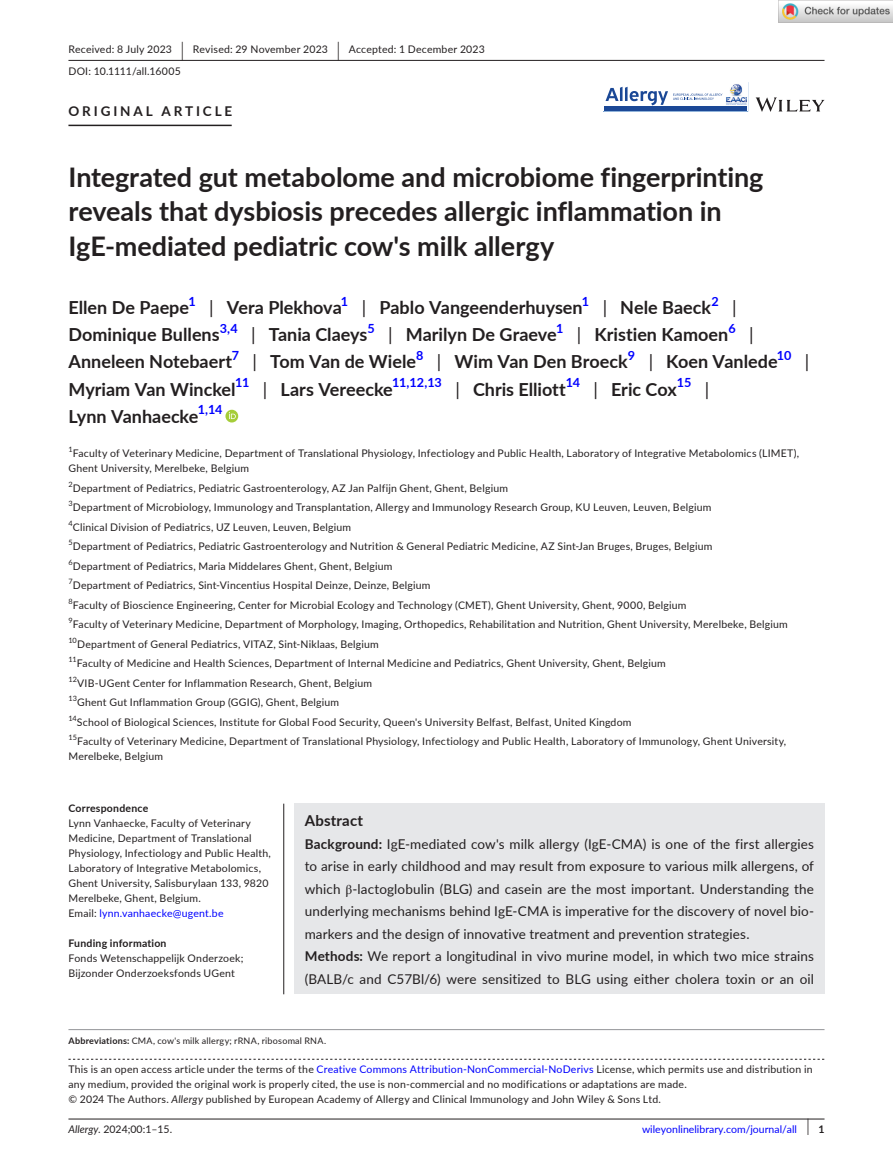
<style>
.page{position:relative;width:893px;height:1174px;background:#fff}
.page>*{position:absolute;margin:0;border:0;box-sizing:border-box;transform-origin:0 0}
.t1{font:700 27px/34.5px "Lato";letter-spacing:-.005em;color:#231f20}
.t2{font:700 18px "Lato";color:#231f20}
.t3{font:18px "Lato";color:#231f20}
.t4{font:700 15px "Lato";letter-spacing:.015em;color:#231f20}
.t5{font:13.5px/22.5px "Lato";letter-spacing:.01em;color:#231f20}
.t6{font:700 13.5px "Lato";letter-spacing:.215em;color:#231f20}
.t7{font:700 12.6px "Lato";letter-spacing:-.015em;color:#00f}
.t8{font:10.5px/19.5px "Lato";letter-spacing:.02em;color:#231f20}
.t9{font:10.5px "Lato";color:#00f}
.t10{font:700 10.5px "Lato";letter-spacing:.02em;color:#231f20}
.t11{font:9px "Lato";letter-spacing:.025em;color:#231f20}
.s1{font-size:19.65px}
.s2{font-weight:400}
.s3{color:#00f}
.s4{font-weight:700}
.s5{font-family:"STIX"}
.s6{font-style:italic}
.s7{font-size:17.4px;color:#231f20}
.s8{font-weight:700;color:#231f20}
</style>
<div class="page">
<hr style="left:68px;top:1118px;width:756px;height:1px;background:#231f20">
<svg style="left:756px;top:97px;width:68px;height:15px"></svg>
<svg style="left:603px;top:86px;width:145px;height:26px"></svg>
<div style="left:604px;top:106px;width:143px;height:5px;background:#1b4896"></div>
<img style="left:725px;top:84px;width:22px;height:21px">
<hr style="left:68px;top:60px;width:756px;height:1px;background:#231f20">
<hr style="left:68px;top:125px;width:164px;height:1px;background:#231f20">
<div style="left:225px;top:410px;width:13px;height:12px;background:#a5cd39;border-radius:50%"></div>
<svg style="left:229px;top:412px;width:7px;height:7px"></svg>
<svg style="left:68px;top:1058px;width:756px;height:1px"></svg>
<hr style="left:68px;top:1029px;width:756px;height:1px;background:#939598">
<div style="left:294px;top:803px;width:530px;height:191px;background:#e6e7e9"></div>
<hr style="left:283px;top:803px;width:1px;height:191px;background:#231f20">
<img style="left:779px;top:0;width:114px;height:23px">
<p class="t8" style="left:68px;top:38px;width:418px;line-height:21.8px">Received: 8 July 2023 <span class="s1">|</span> Revised: 29 November 2023 <span class="s1">|</span> Accepted: 1 December 2023<br>DOI: 10.1111/all.16005</p>
<p class="t6" style="left:68px;top:101px;width:165px">ORIGINAL ARTICLE</p>
<h1 class="t1" style="left:68px;top:159px;width:696px">Integrated gut metabolome and microbiome fingerprinting reveals that dysbiosis precedes allergic inflammation in<br>IgE-mediated pediatric cow's milk allergy</h1>
<h2 class="t2" style="left:68px;top:295px;width:122px">Ellen De Paepe</h2>
<p class="t7" style="left:188px;top:292px;width:9px">1</p>
<h2 class="t2" style="left:209px;top:295px;width:134px"><span class="s2">|</span> Vera Plekhova</h2>
<p class="t7" style="left:341px;top:292px;width:9px">1</p>
<h2 class="t2" style="left:362px;top:295px;width:222px"><span class="s2">|</span> Pablo Vangeenderhuysen</h2>
<p class="t7" style="left:582px;top:292px;width:9px">1</p>
<h2 class="t2" style="left:603px;top:295px;width:110px"><span class="s2">|</span> Nele Baeck</h2>
<p class="t7" style="left:711px;top:292px;width:9px">2</p>
<h2 class="t3" style="left:732px;top:295px;width:6px">|</h2>
<h2 class="t2" style="left:68px;top:322px;width:153px">Dominique Bullens</h2>
<p class="t7" style="left:220px;top:319px;width:19px">3,4</p>
<h2 class="t2" style="left:251px;top:322px;width:118px"><span class="s2">|</span> Tania Claeys</h2>
<p class="t7" style="left:367px;top:319px;width:9px">5</p>
<h2 class="t2" style="left:388px;top:322px;width:170px"><span class="s2">|</span> Marilyn De Graeve</h2>
<p class="t7" style="left:556px;top:319px;width:9px">1</p>
<h2 class="t2" style="left:577px;top:322px;width:153px"><span class="s2">|</span> Kristien Kamoen</h2>
<p class="t7" style="left:728px;top:319px;width:9px">6</p>
<h2 class="t3" style="left:749px;top:322px;width:6px">|</h2>
<h2 class="t2" style="left:68px;top:349px;width:165px">Anneleen Notebaert</h2>
<p class="t7" style="left:232px;top:346px;width:9px">7</p>
<h2 class="t2" style="left:253px;top:349px;width:165px"><span class="s2">|</span> Tom Van de Wiele</h2>
<p class="t7" style="left:416px;top:346px;width:9px">8</p>
<h2 class="t2" style="left:437px;top:349px;width:192px"><span class="s2">|</span> Wim Van Den Broeck</h2>
<p class="t7" style="left:628px;top:346px;width:9px">9</p>
<h2 class="t2" style="left:649px;top:349px;width:130px"><span class="s2">|</span> Koen Vanlede</h2>
<p class="t7" style="left:777px;top:346px;width:16px">10</p>
<h2 class="t3" style="left:805px;top:349px;width:6px">|</h2>
<h2 class="t2" style="left:68px;top:376px;width:169px">Myriam Van Winckel</h2>
<p class="t7" style="left:235px;top:373px;width:16px">11</p>
<h2 class="t2" style="left:263px;top:376px;width:132px"><span class="s2">|</span> Lars Vereecke</h2>
<p class="t7" style="left:392px;top:373px;width:51px">11,12,13</p>
<h2 class="t2" style="left:455px;top:376px;width:112px"><span class="s2">|</span> Chris Elliott</h2>
<p class="t7" style="left:566px;top:373px;width:16px">14</p>
<h2 class="t2" style="left:593px;top:376px;width:85px"><span class="s2">|</span> Eric Cox</h2>
<p class="t7" style="left:677px;top:373px;width:16px">15</p>
<h2 class="t3" style="left:705px;top:376px;width:6px">|</h2>
<h2 class="t2" style="left:68px;top:403px;width:155px">Lynn Vanhaecke<sup>1,14</sup></h2>
<p class="t8" style="left:68px;top:445px;width:732px;line-height:15px"><sup>1</sup>Faculty of Veterinary Medicine, Department of Translational Physiology, Infectiology and Public Health, Laboratory of Integrative Metabolomics (LIMET),<br>Ghent University, Merelbeke, Belgium</p>
<p class="t8" style="left:68px;top:477px;width:721px"><sup>2</sup>Department of Pediatrics, Pediatric Gastroenterology, AZ Jan Palfijn Ghent, Ghent, Belgium<br><sup>3</sup>Department of Microbiology, Immunology and Transplantation, Allergy and Immunology Research Group, KU Leuven, Leuven, Belgium<br><sup>4</sup>Clinical Division of Pediatrics, UZ Leuven, Leuven, Belgium<br><sup>5</sup>Department of Pediatrics, Pediatric Gastroenterology and Nutrition &amp; General Pediatric Medicine, AZ Sint-Jan Bruges, Bruges, Belgium<br><sup>6</sup>Department of Pediatrics, Maria Middelares Ghent, Ghent, Belgium<br><sup>7</sup>Department of Pediatrics, Sint-Vincentius Hospital Deinze, Deinze, Belgium<br><sup>8</sup>Faculty of Bioscience Engineering, Center for Microbial Ecology and Technology (CMET), Ghent University, Ghent, 9000, Belgium<br><sup>9</sup>Faculty of Veterinary Medicine, Department of Morphology, Imaging, Orthopedics, Rehabilitation and Nutrition, Ghent University, Merelbeke, Belgium <sup>10</sup>Department of General Pediatrics, VITAZ, Sint-Niklaas, Belgium<br><sup>11</sup>Faculty of Medicine and Health Sciences, Department of Internal Medicine and Pediatrics, Ghent University, Ghent, Belgium<br><sup>12</sup>VIB-UGent Center for Inflammation Research, Ghent, Belgium<br><sup>13</sup>Ghent Gut Inflammation Group (GGIG), Ghent, Belgium<br><sup>14</sup>School of Biological Sciences, Institute for Global Food Security, Queen's University Belfast, Belfast, United Kingdom<br><sup>15</sup>Faculty of Veterinary Medicine, Department of Translational Physiology, Infectiology and Public Health, Laboratory of Immunology, Ghent University,</p>
<p class="t8" style="left:68px;top:746px;width:96px">Merelbeke, Belgium</p>
<p class="t10" style="left:68px;top:800px;width:81px">Correspondence</p>
<p class="t8" style="left:68px;top:815px;width:204px;line-height:15px">Lynn Vanhaecke, Faculty of Veterinary Medicine, Department of Translational Physiology, Infectiology and Public Health, Laboratory of Integrative Metabolomics, Ghent University, Salisburylaan 133, 9820<br>Merelbeke, Ghent, Belgium.<br>Email: <span class="s3">lynn.vanhaecke@ugent.be</span></p>
<p class="t10" style="left:68px;top:935px;width:100px">Funding information</p>
<p class="t8" style="left:68px;top:950px;width:176px;line-height:15px">Fonds Wetenschappelijk Onderzoek;<br>Bijzonder Onderzoeksfonds UGent</p>
<h3 class="t4" style="left:305px;top:809px;width:60px">Abstract</h3>
<p class="t5" style="left:305px;top:832px;width:511px"><span class="s4">Background:</span> IgE-mediated cow's milk allergy (IgE-CMA) is one of the first allergies to arise in early childhood and may result from exposure to various milk allergens, of which <span class="s5">β</span>-lactoglobulin (BLG) and casein are the most important. Understanding the underlying mechanisms behind IgE-CMA is imperative for the discovery of novel bio&shy;markers and the design of innovative treatment and prevention strategies.<br><span class="s4">Methods:</span> We report a longitudinal in vivo murine model, in which two mice strains (BALB/c and C57Bl/6) were sensitized to BLG using either cholera toxin or an oil</p>
<p class="t11" style="left:68px;top:1033px;width:259px"><span class="s4">Abbreviations:</span> CMA, cow's milk allergy; rRNA, ribosomal RNA.</p>
<p class="t8" style="left:68px;top:1061px;width:746px;line-height:15px">This is an open access article under the terms of the <span class="s3">Creative Commons Attribution-NonCommercial-NoDerivs</span> License, which permits use and distribution in any medium, provided the original work is properly cited, the use is non-commercial and no modifications or adaptations are made.<br>© 2024 The Authors. <span class="s6">Allergy</span> published by European Academy of Allergy and Clinical Immunology and John Wiley &amp; Sons Ltd.</p>
<p class="t8" style="left:68px;top:1118px;width:105px"><span class="s6">Allergy.</span> 2024;00:1–15.</p>
<p class="t9" style="left:642px;top:1121px;width:184px">wileyonlinelibrary.com/journal/all <span class="s7">|</span> <span class="s8">1</span></p>
</div>
